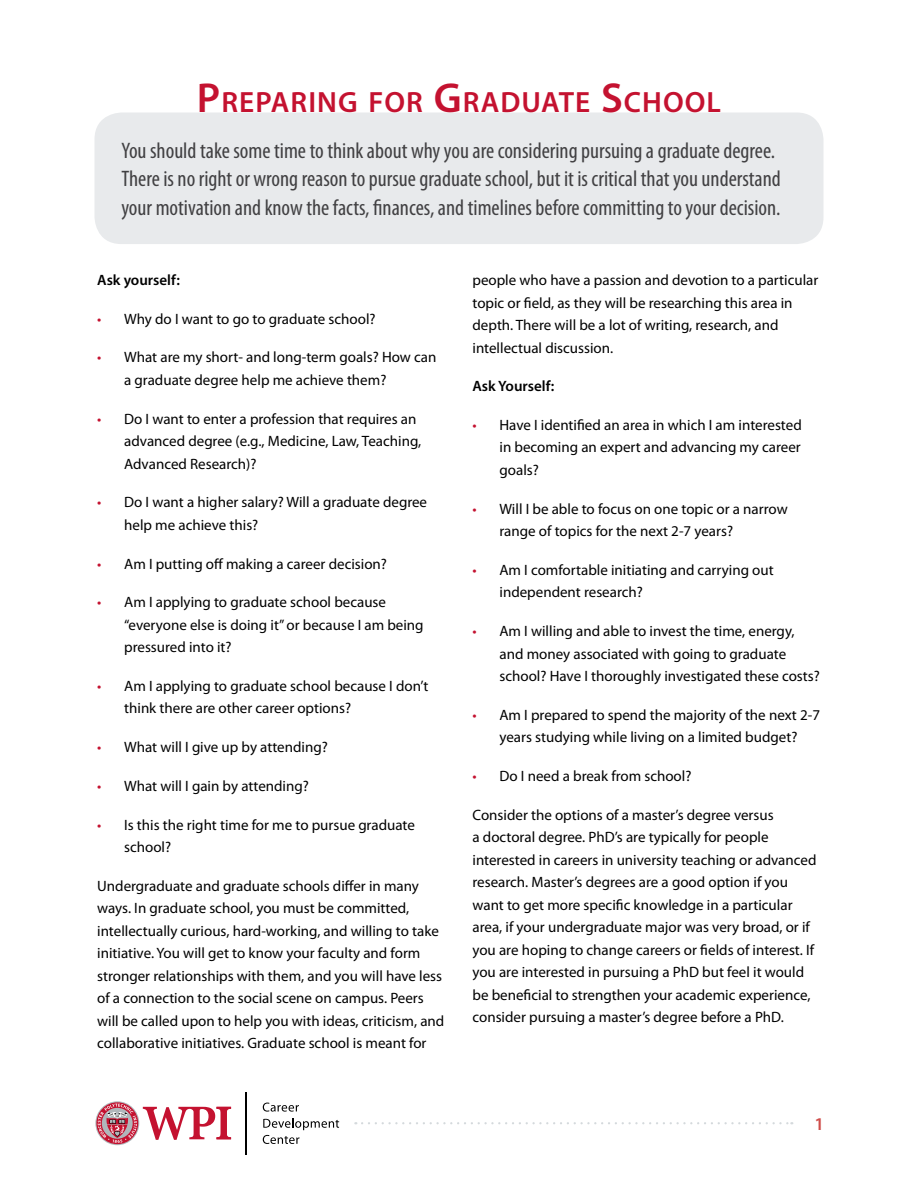
<style>
.page{position:relative;width:918px;height:1188px;background:#fff}
.page>*{position:absolute;margin:0;border:0;box-sizing:border-box;transform-origin:0 0}
.t1{font:600 29.4px "Myriad Pro";letter-spacing:.035em;color:#c41230}
.t2{font:condensed 22.5px/28.5px "Myriad Pro";color:#414042}
.t3{font:600 18px "Myriad Pro";color:#cf4d4a}
.t4{font:15px/22.5px "Myriad Pro";color:#000}
.t5{font:600 15px "Myriad Pro";color:#000}
.s1{font-size:42px}
.s2{color:#c41230}
</style>
<div class="page">
<div style="left:94px;top:112px;width:730px;height:132px;background:#e8eaec;border-radius:27px"></div>
<svg style="left:362px;top:1122px;width:430px;height:2px"></svg>
<hr style="left:245px;top:1092px;width:2px;height:62px;background:#000">
<svg style="left:95px;top:1101px;width:44px;height:44px"></svg>
<svg style="left:263px;top:1103px;width:36px;height:9px"></svg>
<svg style="left:263px;top:1118px;width:76px;height:26px"></svg>
<svg style="left:96px;top:1102px;width:135px;height:42px"></svg>
<h1 class="t1" style="left:197px;top:83px;width:526px"><span class="s1">P</span>REPARING FOR <span class="s1">G</span>RADUATE <span class="s1">S</span>CHOOL</h1>
<p class="t2" style="left:122px;top:136px;width:661px">You should take some time to think about why you are considering pursuing a graduate degree.<br>There is no right or wrong reason to pursue graduate school, but it is critical that you understand your motivation and know the facts, finances, and timelines before committing to your decision.</p>
<p class="t5" style="left:97px;top:270px;width:84px">Ask yourself:</p>
<p class="t4" style="left:97px;top:307px;width:280px"><span class="s2">•</span> Why do I want to go to graduate school?</p>
<p class="t4" style="left:124px;top:346px;width:314px;text-indent:-27px"><span class="s2">•</span> What are my short- and long-term goals? How can a graduate degree help me achieve them?</p>
<p class="t4" style="left:124px;top:407px;width:299px;text-indent:-27px"><span class="s2">•</span> Do I want to enter a profession that requires an advanced degree (e.g., Medicine, Law, Teaching,<br>Advanced Research)?</p>
<p class="t4" style="left:124px;top:491px;width:304px;text-indent:-27px"><span class="s2">•</span> Do I want a higher salary? Will a graduate degree help me achieve this?</p>
<p class="t4" style="left:97px;top:552px;width:291px"><span class="s2">•</span> Am I putting off making a career decision?</p>
<p class="t4" style="left:124px;top:591px;width:301px;text-indent:-27px"><span class="s2">•</span> Am I applying to graduate school because “everyone else is doing it” or because I am being pressured into it?</p>
<p class="t4" style="left:124px;top:674px;width:306px;text-indent:-27px"><span class="s2">•</span> Am I applying to graduate school because I don’t think there are other career options?</p>
<p class="t4" style="left:97px;top:736px;width:232px"><span class="s2">•</span> What will I give up by attending?</p>
<p class="t4" style="left:97px;top:774px;width:213px"><span class="s2">•</span> What will I gain by attending?</p>
<p class="t4" style="left:124px;top:813px;width:292px;text-indent:-27px"><span class="s2">•</span> Is this the right time for me to pursue graduate school?</p>
<p class="t4" style="left:97px;top:874px;width:349px">Undergraduate and graduate schools differ in many ways. In graduate school, you must be committed, intellectually curious, hard-working, and willing to take initiative. You will get to know your faculty and form stronger relationships with them, and you will have less of a connection to the social scene on campus. Peers will be called upon to help you with ideas, criticism, and collaborative initiatives. Graduate school is meant for</p>
<p class="t4" style="left:472px;top:269px;width:347px">people who have a passion and devotion to a particular topic or field, as they will be researching this area in depth. There will be a lot of writing, research, and intellectual discussion.</p>
<p class="t5" style="left:472px;top:377px;width:84px">Ask Yourself:</p>
<p class="t4" style="left:500px;top:413px;width:304px;text-align:justify;text-indent:-27px"><span class="s2">•</span> Have I identified an area in which I am interested in becoming an expert and advancing my career goals?</p>
<p class="t4" style="left:500px;top:497px;width:290px;text-indent:-27px"><span class="s2">•</span> Will I be able to focus on one topic or a narrow range of topics for the next 2-7 years?</p>
<p class="t4" style="left:500px;top:558px;width:276px;text-indent:-27px"><span class="s2">•</span> Am I comfortable initiating and carrying out independent research?</p>
<p class="t4" style="left:500px;top:620px;width:322px;text-indent:-27px"><span class="s2">•</span> Am I willing and able to invest the time, energy, and money associated with going to graduate school? Have I thoroughly investigated these costs?</p>
<p class="t4" style="left:472px;top:703px;width:349px;text-align:center"><span class="s2">•</span> Am I prepared to spend the majority of the next 2-7 years studying while living on a limited budget?</p>
<p class="t4" style="left:472px;top:764px;width:221px"><span class="s2">•</span> Do I need a break from school?</p>
<p class="t4" style="left:472px;top:803px;width:345px">Consider the options of a master’s degree versus<br>a doctoral degree. PhD’s are typically for people interested in careers in university teaching or advanced research. Master’s degrees are a good option if you want to get more specific knowledge in a particular area, if your undergraduate major was very broad, or if you are hoping to change careers or fields of interest. If you are interested in pursuing a PhD but feel it would be beneficial to strengthen your academic experience, consider pursuing a master’s degree before a PhD.</p>
<p class="t3" style="left:815px;top:1112px;width:11px">1</p>
</div>
